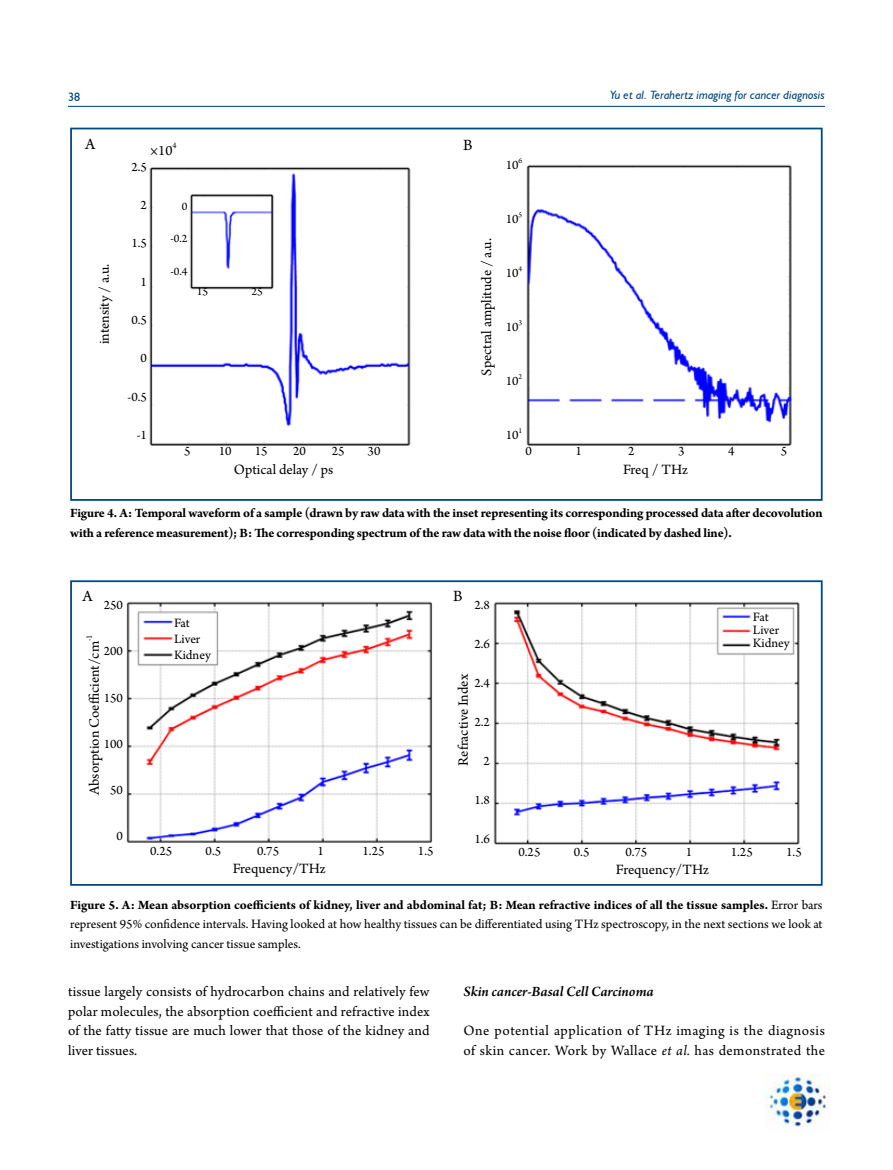
<style>
.page{position:relative;width:893px;height:1170px;background:#fff}
.page>*{position:absolute;margin:0;border:0;box-sizing:border-box;transform-origin:0 0}
.t1{font:16.5px "Arno Pro";color:#000}
.t2{font:15px/19.5px "Arno Pro";letter-spacing:.005em;color:#000;text-align:justify}
.t3{font:15px/19.5px "Arno Pro";letter-spacing:.03em;color:#000}
.t4{font:italic 600 15px "Arno Pro";letter-spacing:-.005em;color:#000}
.t5{font:13.5px/19.5px "Arno Pro";color:#000}
.t6{font:700 13.5px/19.5px "Arno Pro";letter-spacing:-.015em;color:#000}
.t7{font:italic 12px "Humanist 521 BT";color:#004986}
.t8{font:12px "Arno Pro";color:#000}
.t9{font:12px "Humanist 521 BT";color:#004986}
.t10{font:8.7px "Arno Pro";color:#000}
.t11{font:7.8px "Arno Pro";color:#000}
.s1{font-weight:700}
.s2{font-style:italic}
</style>
<div class="page">
<hr style="left:68px;top:106px;width:757px;height:1px;background:#004986">
<img style="left:764px;top:1074px;width:65px;height:53px">
<img style="left:149px;top:164px;width:643px;height:282px">
<div style="left:70px;top:128px;width:753px;height:373px;border:2px solid #004986"></div>
<img style="left:126px;top:601px;width:674px;height:244px">
<div style="left:70px;top:580px;width:753px;height:305px;border:2px solid #004986"></div>
<p class="t9" style="left:68px;top:89px;width:14px">38</p>
<p class="t7" style="left:610px;top:88px;width:216px">Yu et al. Terahertz imaging for cancer diagnosis</p>
<p class="t1" style="left:85px;top:135px;width:12px">A</p>
<p class="t1" style="left:463px;top:136px;width:11px">B</p>
<p class="t10" style="left:173px;top:140px;width:6px">4</p>
<p class="t2" style="left:150px;top:141px;width:24px">×10</p>
<p class="t2" style="left:95px;top:344px;width:82px;rotate:-90deg">intensity / a.u.</p>
<p class="t5" style="left:131px;top:158px;width:17px">2.5</p>
<p class="t5" style="left:141px;top:196px;width:8px">2</p>
<p class="t5" style="left:131px;top:234px;width:17px">1.5</p>
<p class="t5" style="left:141px;top:272px;width:8px">1</p>
<p class="t5" style="left:131px;top:311px;width:17px">0.5</p>
<p class="t5" style="left:141px;top:349px;width:8px">0</p>
<p class="t5" style="left:127px;top:387px;width:21px">-0.5</p>
<p class="t5" style="left:137px;top:425px;width:12px">-1</p>
<p class="t8" style="left:182px;top:199px;width:7px">0</p>
<p class="t8" style="left:170px;top:232px;width:19px">-0.2</p>
<p class="t8" style="left:170px;top:264px;width:19px">-0.4</p>
<p class="t8" style="left:197px;top:284px;width:13px">15</p>
<p class="t8" style="left:251px;top:284px;width:13px">25</p>
<p class="t5" style="left:184px;top:441px;width:8px">5</p>
<p class="t5" style="left:219px;top:441px;width:14px">10</p>
<p class="t5" style="left:255px;top:441px;width:14px">15</p>
<p class="t5" style="left:293px;top:441px;width:14px">20</p>
<p class="t5" style="left:332px;top:441px;width:14px">25</p>
<p class="t5" style="left:368px;top:441px;width:14px">30</p>
<p class="t2" style="left:234px;top:460px;width:101px">Optical delay / ps</p>
<p class="t2" style="left:478px;top:375px;width:139px;rotate:-90deg">Spectral amplitude / a.u.</p>
<p class="t11" style="left:519px;top:156px;width:5px">6</p>
<p class="t5" style="left:506px;top:156px;width:14px">10</p>
<p class="t11" style="left:519px;top:210px;width:5px">5</p>
<p class="t5" style="left:506px;top:210px;width:14px">10</p>
<p class="t11" style="left:519px;top:264px;width:5px">4</p>
<p class="t5" style="left:506px;top:264px;width:14px">10</p>
<p class="t11" style="left:519px;top:318px;width:5px">3</p>
<p class="t5" style="left:506px;top:318px;width:14px">10</p>
<p class="t11" style="left:519px;top:372px;width:5px">2</p>
<p class="t5" style="left:506px;top:372px;width:14px">10</p>
<p class="t11" style="left:519px;top:426px;width:5px">1</p>
<p class="t5" style="left:506px;top:426px;width:14px">10</p>
<p class="t5" style="left:526px;top:441px;width:8px">0</p>
<p class="t5" style="left:576px;top:441px;width:8px">1</p>
<p class="t5" style="left:628px;top:441px;width:8px">2</p>
<p class="t5" style="left:678px;top:441px;width:8px">3</p>
<p class="t5" style="left:728px;top:441px;width:8px">4</p>
<p class="t5" style="left:781px;top:441px;width:8px">5</p>
<p class="t2" style="left:623px;top:460px;width:66px">Freq / THz</p>
<p class="t6" style="left:70px;top:504px;width:754px">Figure 4. A: Temporal waveform of a sample (drawn by raw data with the inset representing its corresponding processed data after decovolution with a reference measurement); B: The corresponding spectrum of the raw data with the noise floor (indicated by dashed line).</p>
<p class="t1" style="left:82px;top:586px;width:12px">A</p>
<p class="t1" style="left:453px;top:586px;width:11px">B</p>
<p class="t5" style="left:104px;top:596px;width:21px">250</p>
<p class="t5" style="left:104px;top:642px;width:21px">200</p>
<p class="t5" style="left:104px;top:688px;width:21px">150</p>
<p class="t5" style="left:104px;top:734px;width:21px">100</p>
<p class="t5" style="left:110px;top:780px;width:14px">50</p>
<p class="t5" style="left:117px;top:827px;width:8px">0</p>
<p class="t5" style="left:474px;top:596px;width:17px">2.8</p>
<p class="t5" style="left:474px;top:635px;width:17px">2.6</p>
<p class="t5" style="left:474px;top:674px;width:17px">2.4</p>
<p class="t5" style="left:474px;top:713px;width:17px">2.2</p>
<p class="t5" style="left:484px;top:752px;width:8px">2</p>
<p class="t5" style="left:474px;top:791px;width:17px">1.8</p>
<p class="t5" style="left:474px;top:830px;width:17px">1.6</p>
<p class="t5" style="left:174px;top:615px;width:38px;line-height:16.2px">Fat<br>Liver<br>Kidney</p>
<p class="t5" style="left:753px;top:611px;width:38px;line-height:13.2px">Fat<br>Liver<br>Kidney</p>
<p class="t10" style="left:84px;top:641px;width:8px;rotate:-90deg">-1</p>
<p class="t2" style="left:85px;top:795px;width:155px;rotate:-90deg">Absorption Coefficient/cm</p>
<p class="t2" style="left:454px;top:766px;width:94px;rotate:-90deg">Refractive Index</p>
<p class="t5" style="left:150px;top:842px;width:24px">0.25</p>
<p class="t5" style="left:206px;top:842px;width:17px">0.5</p>
<p class="t5" style="left:257px;top:842px;width:24px">0.75</p>
<p class="t5" style="left:318px;top:842px;width:8px">1</p>
<p class="t5" style="left:363px;top:842px;width:24px">1.25</p>
<p class="t5" style="left:418px;top:842px;width:17px">1.5</p>
<p class="t5" style="left:518px;top:843px;width:24px">0.25</p>
<p class="t5" style="left:574px;top:843px;width:17px">0.5</p>
<p class="t5" style="left:625px;top:843px;width:24px">0.75</p>
<p class="t5" style="left:686px;top:843px;width:8px">1</p>
<p class="t5" style="left:731px;top:843px;width:24px">1.25</p>
<p class="t5" style="left:786px;top:843px;width:17px">1.5</p>
<p class="t2" style="left:233px;top:859px;width:95px">Frequency/THz</p>
<p class="t2" style="left:616px;top:860px;width:95px">Frequency/THz</p>
<p class="t5" style="left:70px;top:895px;width:754px;text-align:justify"><span class="s1">Figure 5. A: Mean absorption coefficients of kidney, liver and abdominal fat; B: Mean refractive indices of all the tissue samples.</span> Error bars represent 95% confidence intervals. Having looked at how healthy tissues can be differentiated using THz spectroscopy, in the next sections we look at investigations involving cancer tissue samples.</p>
<p class="t2" style="left:68px;top:982px;width:363px">tissue largely consists of hydrocarbon chains and relatively few polar molecules, the absorption coefficient and refractive index of the fatty tissue are much lower that those of the kidney and liver tissues.</p>
<p class="t4" style="left:463px;top:982px;width:192px">Skin cancer-Basal Cell Carcinoma</p>
<p class="t3" style="left:463px;top:1021px;width:363px">One potential application of THz imaging is the diagnosis of skin cancer. Work by Wallace <span class="s2">et al.</span> has demonstrated the</p>
</div>
